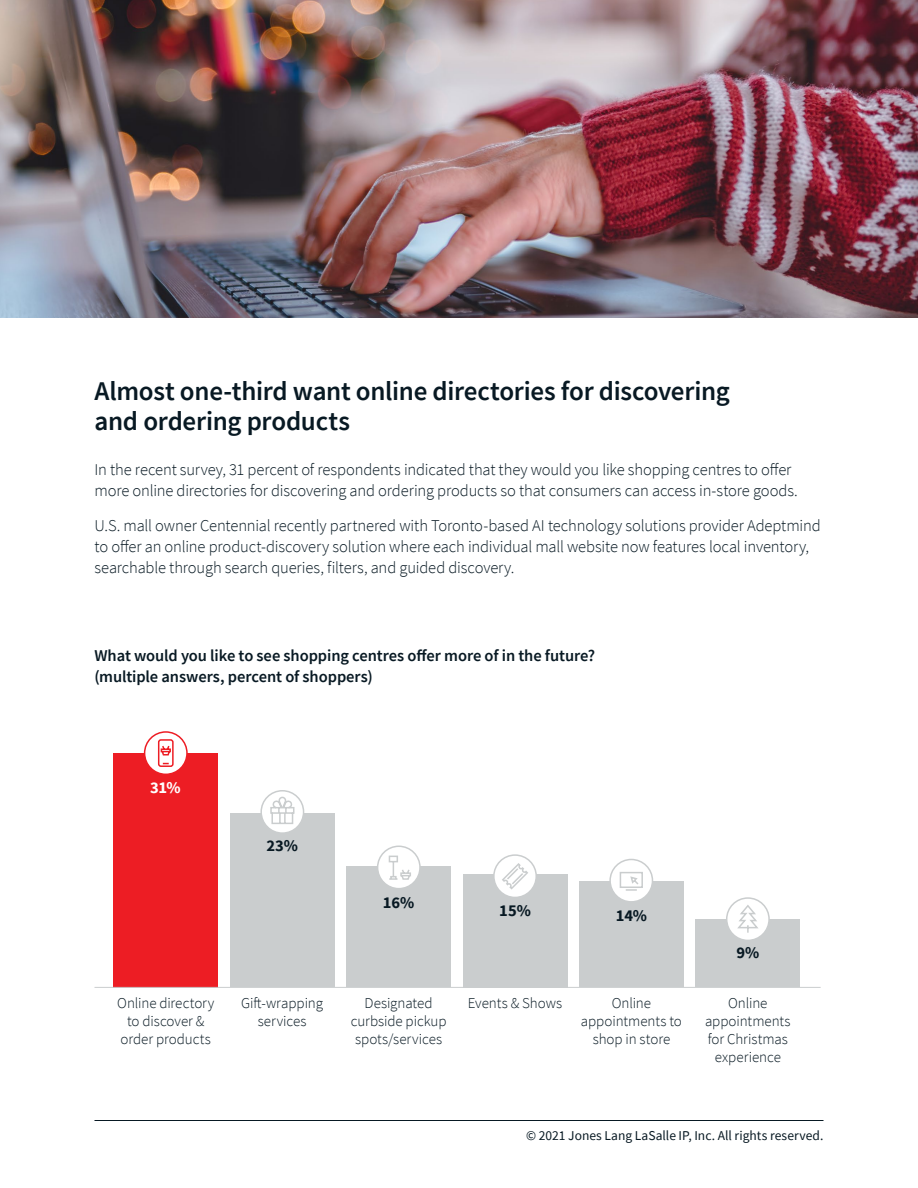
<style>
.page{position:relative;width:918px;height:1188px;background:#fff}
.page>*{position:absolute;margin:0;border:0;box-sizing:border-box;transform-origin:0 0}
.t1{font:600 27px/30px "Source Sans Pro";letter-spacing:-.01em;color:#081923}
.t2{font:300 16.5px/21px "Source Sans Pro";letter-spacing:-.01em;color:#081923}
.t3{font:600 16.5px/21px "Source Sans Pro";letter-spacing:-.005em;color:#081923}
.t4{font:700 16.5px "Source Sans Pro";color:#081923}
.t5{font:700 16.5px "Source Sans Pro";color:#fff}
.t6{font:300 15px/18px "Source Sans Pro";letter-spacing:-.005em;color:#081923;text-align:center}
.t7{font:13.5px "Source Sans Pro";letter-spacing:.005em;color:#081923}
</style>
<div class="page">
<hr style="left:94px;top:1120px;width:730px;height:1px;background:#081923">
<div style="left:696px;top:919px;width:104px;height:68px;background:#cacdce"></div>
<div style="left:579px;top:881px;width:105px;height:106px;background:#cacdce"></div>
<div style="left:463px;top:874px;width:104px;height:113px;background:#cacdce"></div>
<div style="left:346px;top:866px;width:105px;height:121px;background:#cacdce"></div>
<div style="left:230px;top:813px;width:105px;height:174px;background:#cacdce"></div>
<div style="left:113px;top:753px;width:105px;height:234px;background:#ed1d24"></div>
<hr style="left:94px;top:987px;width:727px;height:1px;background:#cacdce">
<img style="left:0;top:0;width:918px;height:318px">
<div style="left:144px;top:731px;width:44px;height:44px;background:#fff;border:2px solid #ed1d24;border-radius:50%"></div>
<svg style="left:157px;top:739px;width:17px;height:28px"></svg>
<svg style="left:260px;top:790px;width:44px;height:44px"></svg>
<svg style="left:270px;top:796px;width:25px;height:29px"></svg>
<div style="left:377px;top:846px;width:44px;height:43px;background:#fff;border:2px solid #cacdce;border-radius:50%"></div>
<svg style="left:388px;top:855px;width:23px;height:25px"></svg>
<svg style="left:493px;top:854px;width:44px;height:44px"></svg>
<svg style="left:501px;top:862px;width:28px;height:29px"></svg>
<div style="left:609px;top:859px;width:44px;height:44px;background:#fff;border:2px solid #cacdce;border-radius:50%"></div>
<svg style="left:619px;top:872px;width:24px;height:19px"></svg>
<svg style="left:726px;top:897px;width:44px;height:44px"></svg>
<svg style="left:737px;top:903px;width:23px;height:31px"></svg>
<h1 class="t1" style="left:94px;top:376px;width:637px">Almost one-third want online directories for discovering and ordering products</h1>
<p class="t2" style="left:94px;top:459px;width:705px">In the recent survey, 31 percent of respondents indicated that they would you like shopping centres to offer more online directories for discovering and ordering products so that consumers can access in-store goods.</p>
<p class="t2" style="left:94px;top:515px;width:728px">U.S. mall owner Centennial recently partnered with Toronto-based AI technology solutions provider Adeptmind to offer an online product-discovery solution where each individual mall website now features local inventory, searchable through search queries, filters, and guided discovery.</p>
<p class="t3" style="left:94px;top:645px;width:502px">What would you like to see shopping centres offer more of in the future? (multiple answers, percent of shoppers)</p>
<p class="t5" style="left:150px;top:777px;width:32px">31%</p>
<p class="t4" style="left:266px;top:835px;width:33px">23%</p>
<p class="t4" style="left:383px;top:891px;width:33px">16%</p>
<p class="t4" style="left:499px;top:899px;width:33px">15%</p>
<p class="t4" style="left:616px;top:904px;width:33px">14%</p>
<p class="t4" style="left:736px;top:941px;width:25px">9%</p>
<p class="t6" style="left:117px;top:994px;width:99px">Online directory to discover &amp; order products</p>
<p class="t6" style="left:241px;top:994px;width:83px">Gift-wrapping services</p>
<p class="t6" style="left:351px;top:994px;width:97px">Designated curbside pickup spots/services</p>
<p class="t6" style="left:468px;top:994px;width:96px">Events &amp; Shows</p>
<p class="t6" style="left:581px;top:994px;width:103px">Online appointments to shop in store</p>
<p class="t6" style="left:705px;top:994px;width:87px">Online appointments for Christmas experience</p>
<p class="t7" style="left:526px;top:1127px;width:299px">© 2021 Jones Lang LaSalle IP, Inc. All rights reserved.</p>
</div>
